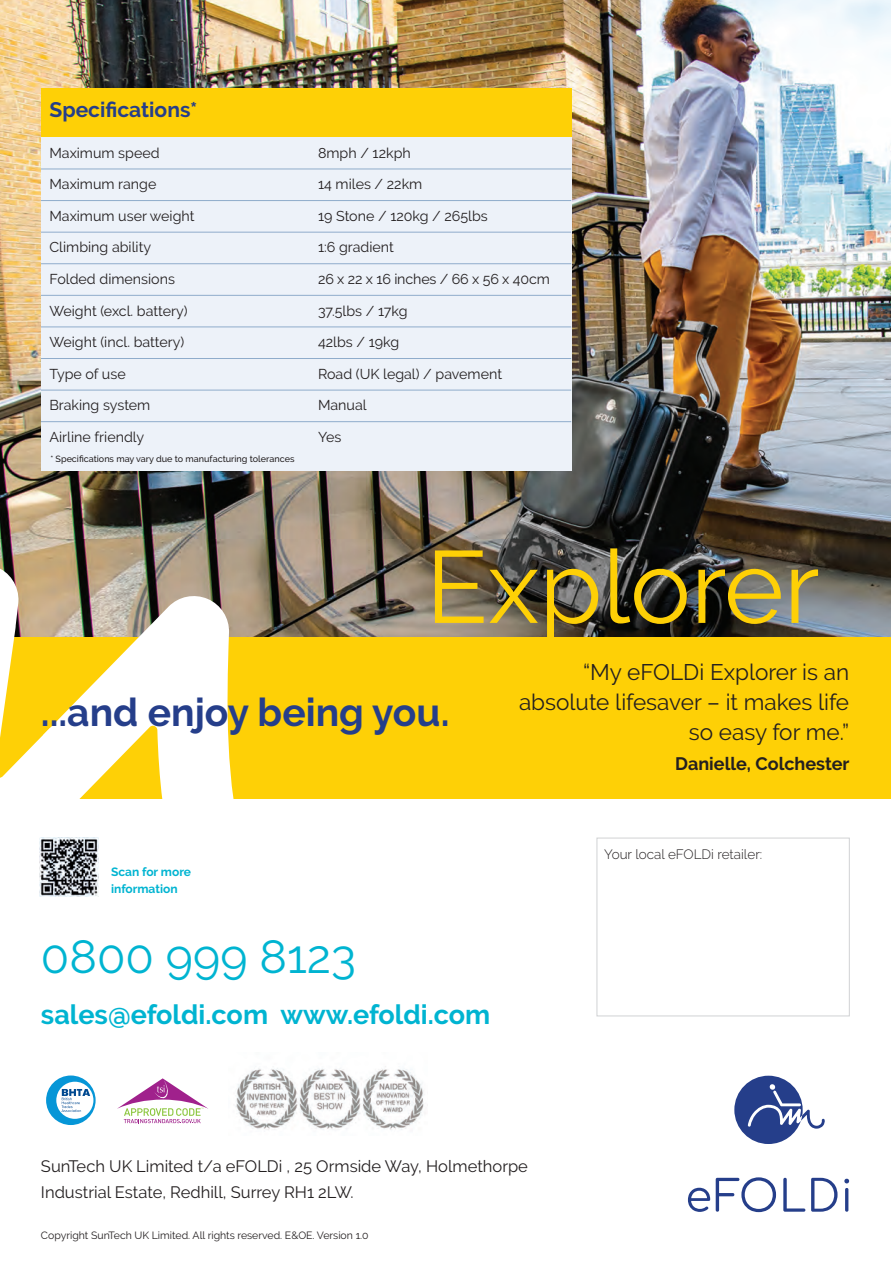
<style>
.page{position:relative;width:891px;height:1264px;background:#fff}
.page>*{position:absolute;margin:0;border:0;box-sizing:border-box;transform-origin:0 0}
.t1{font:102px "Raleway";color:#fed006}
.t2{font:46.5px "Raleway";color:#00b4d1}
.t3{font:700 39px "Raleway";color:#253e8a}
.t4{font:700 27px "Raleway";color:#00b4d1}
.t5{font:22.5px/30px "Raleway";color:#231f20;text-align:right}
.t6{font:700 21px "Raleway";color:#253e8a}
.t7{font:700 18px "Raleway";color:#231f20}
.t8{font:16.5px/25.5px "Raleway";color:#231f20}
.t9{font:14.25px "Raleway";color:#231f20}
.t10{font:300 13.5px "Raleway";color:#231f20}
.t11{font:700 12px/16.5px "Raleway";color:#00b4d1}
.t12{font:10.5px "Raleway";color:#231f20}
.t13{font:500 9px "Raleway";color:#231f20}
</style>
<div class="page">
<img style="left:0;top:0;width:891px;height:637px">
<svg style="left:734px;top:1075px;width:91px;height:69px"></svg>
<svg style="left:688px;top:1177px;width:88px;height:35px"></svg>
<svg style="left:783px;top:1177px;width:22px;height:34px"></svg>
<svg style="left:811px;top:1177px;width:26px;height:34px"></svg>
<svg style="left:844px;top:1178px;width:5px;height:33px"></svg>
<div style="left:0;top:637px;width:891px;height:162px;background:#fed006"></div>
<div style="left:41px;top:136px;width:530px;height:335px;background:#edf2f9"></div>
<div style="left:41px;top:89px;width:530px;height:48px;background:#fed006"></div>
<hr style="left:41px;top:169px;width:530px;height:1px;background:#8faccb">
<hr style="left:41px;top:200px;width:530px;height:1px;background:#8faccb">
<hr style="left:41px;top:232px;width:530px;height:1px;background:#8faccb">
<hr style="left:41px;top:263px;width:530px;height:1px;background:#8faccb">
<hr style="left:41px;top:295px;width:530px;height:1px;background:#8faccb">
<hr style="left:41px;top:327px;width:530px;height:1px;background:#8faccb">
<hr style="left:41px;top:358px;width:530px;height:1px;background:#8faccb">
<hr style="left:41px;top:390px;width:530px;height:1px;background:#8faccb">
<hr style="left:41px;top:421px;width:530px;height:1px;background:#8faccb">
<img style="left:0;top:463px;width:51px;height:336px">
<svg style="left:9px;top:593px;width:592px;height:424px"></svg>
<svg style="left:46px;top:1075px;width:50px;height:50px"></svg>
<svg style="left:117px;top:1078px;width:91px;height:45px"></svg>
<div style="left:597px;top:838px;width:252px;height:178px;border:1px solid #d1d2d4"></div>
<img style="left:235px;top:1066px;width:189px;height:64px">
<img style="left:40px;top:838px;width:58px;height:58px">
<h3 class="t6" style="left:49px;top:98px;width:150px">Specifications*</h3>
<p class="t9" style="left:49px;top:145px;width:112px">Maximum speed</p>
<p class="t9" style="left:318px;top:145px;width:94px">8mph / 12kph</p>
<p class="t9" style="left:49px;top:176px;width:108px">Maximum range</p>
<p class="t9" style="left:318px;top:176px;width:106px">14 miles / 22km</p>
<p class="t9" style="left:49px;top:208px;width:147px">Maximum user weight</p>
<p class="t9" style="left:318px;top:208px;width:171px">19 Stone / 120kg / 265lbs</p>
<p class="t9" style="left:49px;top:239px;width:103px">Climbing ability</p>
<p class="t9" style="left:318px;top:239px;width:77px">1:6 gradient</p>
<p class="t9" style="left:49px;top:271px;width:127px">Folded dimensions</p>
<p class="t9" style="left:318px;top:271px;width:233px">26 x 22 x 16 inches / 66 x 56 x 40cm</p>
<p class="t9" style="left:49px;top:302px;width:140px">Weight (excl. battery)</p>
<p class="t9" style="left:318px;top:302px;width:91px">37.5lbs / 17kg</p>
<p class="t9" style="left:49px;top:334px;width:136px">Weight (incl. battery)</p>
<p class="t9" style="left:318px;top:334px;width:83px">42lbs / 19kg</p>
<p class="t9" style="left:49px;top:365px;width:78px">Type of use</p>
<p class="t9" style="left:318px;top:365px;width:185px">Road (UK legal) / pavement</p>
<p class="t9" style="left:49px;top:397px;width:102px">Braking system</p>
<p class="t9" style="left:318px;top:397px;width:50px">Manual</p>
<p class="t9" style="left:49px;top:428px;width:96px">Airline friendly</p>
<p class="t9" style="left:318px;top:428px;width:25px">Yes</p>
<p class="t13" style="left:50px;top:454px;width:246px">* Specifications may vary due to manufacturing tolerances</p>
<h1 class="t1" style="left:426px;top:528px;width:395px">Explorer</h1>
<h3 class="t3" style="left:41px;top:690px;width:410px">...and enjoy being you.</h3>
<p class="t11" style="left:111px;top:864px;width:81px">Scan for more information</p>
<h2 class="t2" style="left:41px;top:929px;width:316px">0800 999 8123</h2>
<h3 class="t4" style="left:41px;top:998px;width:451px">sales@efoldi.com www.efoldi.com</h3>
<h3 class="t5" style="left:519px;top:657px;width:332px">“My eFOLDi Explorer is an absolute lifesaver – it makes life so easy for me.”</h3>
<p class="t7" style="left:675px;top:753px;width:176px">Danielle, Colchester</p>
<p class="t10" style="left:604px;top:846px;width:160px">Your local eFOLDi retailer:</p>
<p class="t8" style="left:41px;top:1153px;width:488px">SunTech UK Limited t/a eFOLDi , 25 Ormside Way, Holmethorpe<br>Industrial Estate, Redhill, Surrey RH1 2LW.</p>
<p class="t12" style="left:41px;top:1228px;width:329px">Copyright SunTech UK Limited. All rights reserved. E&amp;OE. Version 1.0</p>
</div>
